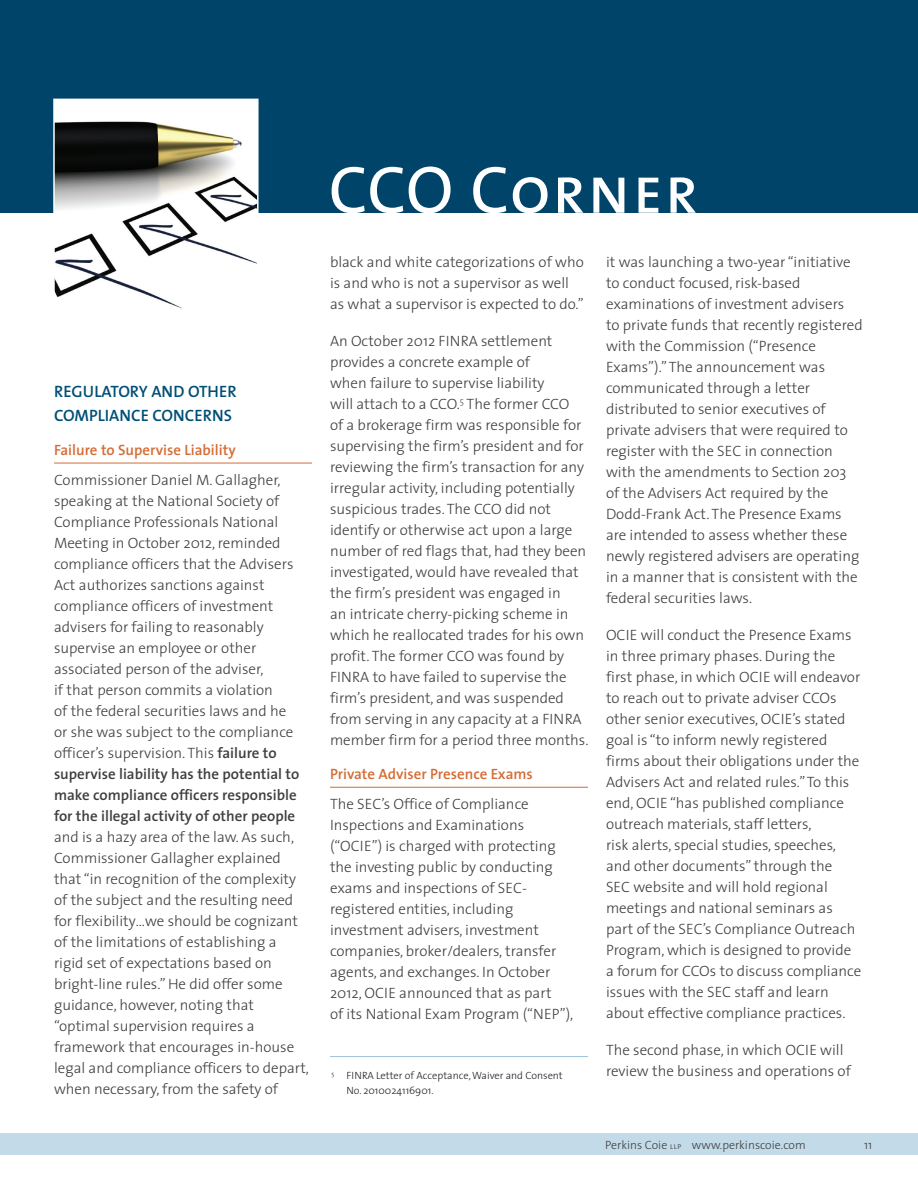
<style>
.page{position:relative;width:918px;height:1188px;background:#fff}
.page>*{position:absolute;margin:0;border:0;box-sizing:border-box;transform-origin:0 0}
.Newsletter_Title{font:67.5px "The Sans Caps";letter-spacing:.015em;color:#fff}
.Subhead_2_all_caps{font:600 16.5px/24px "The Sans";color:#004f76}
.Body-10_14{font:300 15px/21px "The Sans";color:#3e3e3f}
.Paragraph_Subhead_2{font:600 15px "The Sans";color:#d46c35}
.t1{font:300 12px "The Sans";color:#3e3e3f}
.footnote_text_7_10{font:300 10.5px/15px "The Sans";color:#231f20}
.s1{font-weight:600}
.s2{font-family:"The Sans Light Caps";font-weight:400;font-size:9px}
</style>
<div class="page">
<div style="left:0;top:1134px;width:918px;height:21px;background:#c3dae8"></div>
<div style="left:0;top:0;width:918px;height:212px;background:#00446a"></div>
<hr style="left:54px;top:463px;width:258px;height:1px;background:#d46c35">
<hr style="left:330px;top:787px;width:258px;height:1px;background:#d46c35">
<hr style="left:330px;top:1056px;width:258px;height:1px;background:#9ec4da">
<img style="left:56px;top:102px;width:200px;height:207px">
<div style="left:53px;top:99px;width:206px;height:246px;border:2px solid #fff"></div>
<p class="Subhead_2_all_caps" style="left:54px;top:379px;width:184px">REGULATORY AND OTHER<br>COMPLIANCE CONCERNS</p>
<p class="Paragraph_Subhead_2" style="left:54px;top:438px;width:183px">Failure to Supervise Liability</p>
<p class="Body-10_14" style="left:54px;top:469px;width:257px">Commissioner Daniel M. Gallagher, speaking at the National Society of Compliance Professionals National Meeting in October 2012, reminded compliance officers that the Advisers Act authorizes sanctions against compliance officers of investment advisers for failing to reasonably supervise an employee or other associated person of the adviser,<br>if that person commits a violation<br>of the federal securities laws and he<br>or she was subject to the compliance officer’s supervision. This <span class="s1">failure to supervise liability has the potential to make compliance officers responsible for the illegal activity of other people </span>and is a hazy area of the law. As such, Commissioner Gallagher explained that “in recognition of the complexity of the subject and the resulting need for flexibility…we should be cognizant of the limitations of establishing a rigid set of expectations based on bright-line rules.” He did offer some guidance, however, noting that “optimal supervision requires a framework that encourages in-house legal and compliance officers to depart, when necessary, from the safety of</p>
<p class="Newsletter_Title" style="left:328px;top:134px;width:372px">CCO Corner</p>
<p class="Body-10_14" style="left:330px;top:251px;width:255px">black and white categorizations of who is and who is not a supervisor as well as what a supervisor is expected to do.”</p>
<p class="Body-10_14" style="left:330px;top:330px;width:260px">An October 2012 FINRA settlement provides a concrete example of<br>when failure to supervise liability<br>will attach to a CCO.<sup>5</sup> The former CCO<br>of a brokerage firm was responsible for supervising the firm’s president and for reviewing the firm’s transaction for any irregular activity, including potentially suspicious trades. The CCO did not identify or otherwise act upon a large number of red flags that, had they been investigated, would have revealed that the firm’s president was engaged in<br>an intricate cherry-picking scheme in which he reallocated trades for his own profit. The former CCO was found by FINRA to have failed to supervise the firm’s president, and was suspended from serving in any capacity at a FINRA member firm for a period three months.</p>
<p class="Paragraph_Subhead_2" style="left:330px;top:762px;width:204px">Private Adviser Presence Exams</p>
<p class="Body-10_14" style="left:330px;top:793px;width:245px">The SEC’s Office of Compliance Inspections and Examinations (“OCIE”) is charged with protecting the investing public by conducting exams and inspections of SEC&shy;registered entities, including investment advisers, investment companies, broker/dealers, transfer agents, and exchanges. In October 2012, OCIE announced that as part<br>of its National Exam Program (“NEP”),</p>
<p class="footnote_text_7_10" style="left:346px;top:1068px;width:218px;text-indent:-15px"><sup>5</sup> FINRA Letter of Acceptance, Waiver and Consent<br>No. 2010024116901.</p>
<p class="Body-10_14" style="left:606px;top:251px;width:258px">it was launching a two-year “initiative to conduct focused, risk-based examinations of investment advisers<br>to private funds that recently registered with the Commission (“Presence Exams”).” The announcement was communicated through a letter distributed to senior executives of private advisers that were required to register with the SEC in connection with the amendments to Section 203 of the Advisers Act required by the Dodd-Frank Act. The Presence Exams are intended to assess whether these newly registered advisers are operating in a manner that is consistent with the federal securities laws.</p>
<p class="Body-10_14" style="left:606px;top:624px;width:257px">OCIE will conduct the Presence Exams in three primary phases. During the first phase, in which OCIE will endeavor to reach out to private adviser CCOs other senior executives, OCIE’s stated goal is “to inform newly registered firms about their obligations under the Advisers Act and related rules.” To this end, OCIE “has published compliance outreach materials, staff letters,<br>risk alerts, special studies, speeches, and other documents” through the<br>SEC website and will hold regional meetings and national seminars as part of the SEC’s Compliance Outreach Program, which is designed to provide a forum for CCOs to discuss compliance issues with the SEC staff and learn about effective compliance practices.</p>
<p class="Body-10_14" style="left:606px;top:1039px;width:246px">The second phase, in which OCIE will review the business and operations of</p>
<p class="t1" style="left:605px;top:1135px;width:202px">Perkins Coie <span class="s2">llp</span> www.perkinscoie.com</p>
<p class="t1" style="left:864px;top:1135px;width:10px">11</p>
</div>
